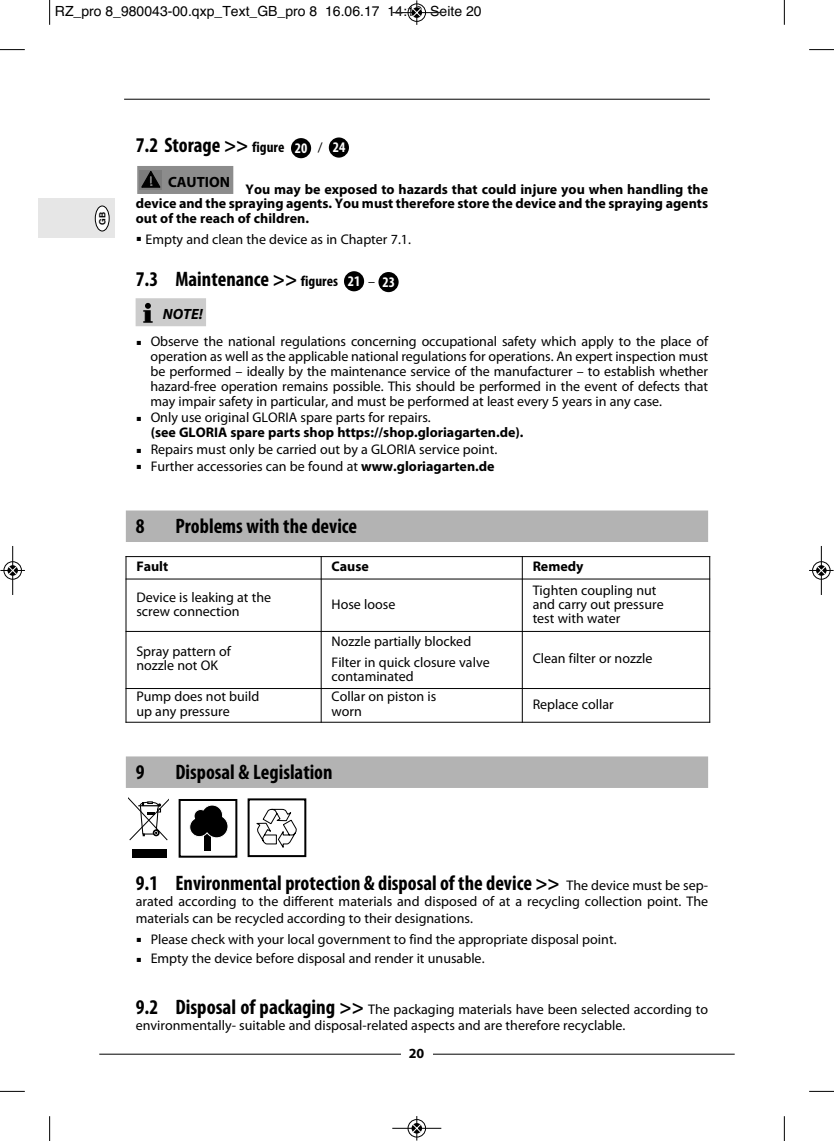
<style>
.page{position:relative;width:834px;height:1141px;background:#fff}
.page>*{position:absolute;margin:0;border:0;box-sizing:border-box;transform-origin:0 0}
.t1{font:700 condensed 21px "Myriad Pro";color:#000}
.t2{font:700 14.88px "Myriad Pro";color:#000}
.t3{font:italic 700 14.88px "Myriad Pro";color:#000}
.t4{font:700 condensed 14.7px "Myriad Pro";color:#fdfdfd}
.t5{font:14px/14.9px "Myriad Pro";color:#000}
.t6{font:700 14px/14.9px "Myriad Pro";color:#000;text-align:justify}
.t7{font:14px "Helvetica";color:#000}
.t8{font:700 8.58px "Helvetica";color:#000}
.s1{font-size:14.88px}
.s2{font-weight:400}
.s3{font-weight:700}
.s4{font-weight:400;font-stretch:normal;font-size:14px}
.s5{font-weight:700;font-stretch:condensed;font-size:21px}
</style>
<div class="page">
<hr style="left:99px;top:1054px;width:635px;height:1px;background:#000">
<div style="left:400px;top:1038px;width:32px;height:32px;background:#fff"></div>
<hr style="left:124px;top:99px;width:585px;height:1px;background:#000">
<div style="left:38px;top:198px;width:77px;height:40px;background:#e6e6e6"></div>
<div style="left:95px;top:206px;width:14px;height:25px;background:#fdfdfd;border-radius:50%"></div>
<div style="left:95px;top:206px;width:14px;height:25px;border:1px solid #000;border-radius:50%"></div>
<div style="left:126px;top:510px;width:582px;height:32px;background:#b3b3b3"></div>
<div style="left:126px;top:756px;width:582px;height:32px;background:#b3b3b3"></div>
<svg style="left:329px;top:137px;width:20px;height:21px"></svg>
<svg style="left:291px;top:138px;width:20px;height:20px"></svg>
<svg style="left:378px;top:272px;width:20px;height:20px"></svg>
<svg style="left:344px;top:271px;width:20px;height:20px"></svg>
<div style="left:137px;top:166px;width:96px;height:28px;background:#8c8c8c"></div>
<div style="left:139px;top:170px;width:23px;height:19px;background:#7c7c7c"></div>
<svg style="left:141px;top:171px;width:20px;height:17px"></svg>
<div style="left:135px;top:298px;width:71px;height:28px;background:#ccc"></div>
<svg style="left:143px;top:303px;width:10px;height:20px"></svg>
<hr style="left:125px;top:556px;width:1px;height:167px;background:#000">
<hr style="left:321px;top:556px;width:1px;height:167px;background:#000">
<hr style="left:521px;top:556px;width:1px;height:167px;background:#000">
<hr style="left:709px;top:556px;width:1px;height:167px;background:#000">
<hr style="left:125px;top:556px;width:585px;height:1px;background:#000">
<hr style="left:125px;top:579px;width:585px;height:1px;background:#000">
<hr style="left:125px;top:631px;width:585px;height:1px;background:#000">
<hr style="left:125px;top:688px;width:585px;height:1px;background:#000">
<hr style="left:125px;top:722px;width:585px;height:1px;background:#000">
<div style="left:204px;top:832px;width:6px;height:18px;background:#000"></div>
<svg style="left:189px;top:805px;width:39px;height:33px"></svg>
<div style="left:178px;top:799px;width:59px;height:59px;border:2px solid #000"></div>
<svg style="left:256px;top:808px;width:41px;height:40px"></svg>
<div style="left:247px;top:798px;width:59px;height:59px;border:2px solid #000"></div>
<div style="left:132px;top:849px;width:34px;height:8px;background:#000"></div>
<svg style="left:129px;top:798px;width:40px;height:43px"></svg>
<svg style="left:49px;top:0;width:1px;height:25px"></svg>
<svg style="left:0;top:49px;width:25px;height:1px"></svg>
<svg style="left:783px;top:0;width:1px;height:25px"></svg>
<svg style="left:809px;top:49px;width:24px;height:1px"></svg>
<svg style="left:49px;top:1116px;width:1px;height:25px"></svg>
<svg style="left:0;top:1091px;width:25px;height:1px"></svg>
<svg style="left:783px;top:1116px;width:1px;height:25px"></svg>
<svg style="left:809px;top:1091px;width:24px;height:1px"></svg>
<div style="left:407px;top:3px;width:19px;height:19px;border:1px solid #fff;border-radius:50%"></div>
<hr style="left:392px;top:12px;width:49px;height:1px;background:#000">
<div style="left:408px;top:4px;width:17px;height:18px;border:1px solid #000;border-radius:50%"></div>
<svg style="left:412px;top:0;width:9px;height:25px"></svg>
<div style="left:407px;top:1119px;width:19px;height:19px;border:1px solid #fff;border-radius:50%"></div>
<hr style="left:392px;top:1128px;width:49px;height:1px;background:#000">
<div style="left:408px;top:1119px;width:17px;height:18px;border:1px solid #000;border-radius:50%"></div>
<svg style="left:412px;top:1116px;width:9px;height:25px"></svg>
<div style="left:3px;top:561px;width:19px;height:19px;border:1px solid #fff;border-radius:50%"></div>
<hr style="left:12px;top:546px;width:1px;height:49px;background:#000">
<div style="left:4px;top:561px;width:18px;height:18px;border:1px solid #000;border-radius:50%"></div>
<svg style="left:0;top:566px;width:25px;height:9px"></svg>
<div style="left:811px;top:561px;width:19px;height:19px;border:1px solid #fff;border-radius:50%"></div>
<hr style="left:820px;top:546px;width:1px;height:49px;background:#000">
<div style="left:812px;top:561px;width:18px;height:18px;border:1px solid #000;border-radius:50%"></div>
<svg style="left:809px;top:566px;width:24px;height:9px"></svg>
<p class="t7" style="left:55px;top:3px;width:428px">RZ_pro 8_980043-00.qxp_Text_GB_pro 8 16.06.17 14:19 Seite 20</p>
<p class="t8" style="left:96px;top:225px;width:14px;rotate:-90deg">GB</p>
<h1 class="t1" style="left:136px;top:138px;width:150px">7.2 Storage &gt;&gt; <span class="s1">figure</span></h1>
<p class="t5" style="left:318px;top:141px;width:6px">/</p>
<p class="t6" style="left:136px;top:182px;width:573px;text-indent:110px">You may be exposed to hazards that could injure you when handling the device and the spraying agents. You must therefore store the device and the spraying agents out of the reach of children.</p>
<p class="t5" style="left:136px;top:233px;width:277px">▪ Empty and clean the device as in Chapter 7.1.</p>
<h1 class="t1" style="left:136px;top:272px;width:204px">7.3 Maintenance &gt;&gt; <span class="s1">figures</span></h1>
<p class="t5" style="left:368px;top:275px;width:8px">–</p>
<p class="t4" style="left:295px;top:143px;width:14px">20</p>
<p class="t4" style="left:333px;top:142px;width:14px">24</p>
<p class="t2" style="left:168px;top:176px;width:64px">CAUTION</p>
<p class="t4" style="left:348px;top:276px;width:14px">21</p>
<p class="t4" style="left:382px;top:277px;width:14px">23</p>
<p class="t3" style="left:163px;top:309px;width:41px">NOTE!</p>
<p class="t5" style="left:150px;top:335px;width:559px;text-align:justify;text-indent:-15px">▪ Observe the national regulations concerning occupational safety which apply to the place of operation as well as the applicable national regulations for operations. An expert inspection must be performed – ideally by the maintenance service of the manufacturer – to establish whether hazard-free operation remains possible. This should be performed in the event of defects that may impair safety in particular, and must be performed at least every 5 years in any case.</p>
<p class="t6" style="left:151px;top:411px;width:374px;text-indent:-15px">▪ <span class="s2">Only use original GLORIA spare parts for repairs.<br></span>(see GLORIA spare parts shop https://shop.gloriagarten.de).</p>
<p class="t5" style="left:136px;top:443px;width:363px">▪ Repairs must only be carried out by a GLORIA service point.</p>
<p class="t5" style="left:136px;top:460px;width:360px">▪ Further accessories can be found at <span class="s3">www.gloriagarten.de</span></p>
<h1 class="t1" style="left:136px;top:519px;width:10px">8</h1>
<h1 class="t1" style="left:175px;top:519px;width:183px">Problems with the device</h1>
<p class="t6" style="left:136px;top:560px;width:33px">Fault</p>
<p class="t6" style="left:331px;top:560px;width:39px">Cause</p>
<p class="t6" style="left:532px;top:560px;width:52px">Remedy</p>
<p class="t5" style="left:136px;top:591px;width:136px;line-height:14px">Device is leaking at the screw connection</p>
<p class="t5" style="left:331px;top:598px;width:65px">Hose loose</p>
<p class="t5" style="left:532px;top:584px;width:132px;line-height:14px">Tighten coupling nut and carry out pressure test with water</p>
<p class="t5" style="left:136px;top:646px;width:96px;line-height:14px">Spray pattern of nozzle not OK</p>
<p class="t5" style="left:331px;top:631px;width:160px;line-height:21.5px">Nozzle partially blocked<br>Filter in quick closure valve</p>
<p class="t5" style="left:331px;top:670px;width:84px">contaminated</p>
<p class="t5" style="left:532px;top:652px;width:121px">Clean filter or nozzle</p>
<p class="t5" style="left:136px;top:690px;width:124px">Pump does not build up any pressure</p>
<p class="t5" style="left:331px;top:690px;width:106px">Collar on piston is worn</p>
<p class="t5" style="left:532px;top:698px;width:83px">Replace collar</p>
<h1 class="t1" style="left:136px;top:765px;width:10px">9</h1>
<h1 class="t1" style="left:175px;top:765px;width:159px">Disposal &amp; Legislation</h1>
<h1 class="t1" style="left:136px;top:875px;width:573px">9.1 Environmental protection &amp; disposal of the device &gt;&gt; <span class="s4">The device must be sep-</span></h1>
<p class="t5" style="left:136px;top:894px;width:573px;line-height:16.6px">arated according to the different materials and disposed of at a recycling collection point. The materials can be recycled according to their designations.</p>
<p class="t5" style="left:136px;top:933px;width:482px">▪ Please check with your local government to find the appropriate disposal point.</p>
<p class="t5" style="left:136px;top:952px;width:350px">▪ Empty the device before disposal and render it unusable.</p>
<p class="t5" style="left:136px;top:1002px;width:573px;line-height:16.6px"><span class="s5">9.2 Disposal of packaging &gt;&gt;</span> The packaging materials have been selected according to environmentally- suitable and disposal-related aspects and are therefore recyclable.</p>
<p class="t6" style="left:408px;top:1047px;width:17px">20</p>
</div>
